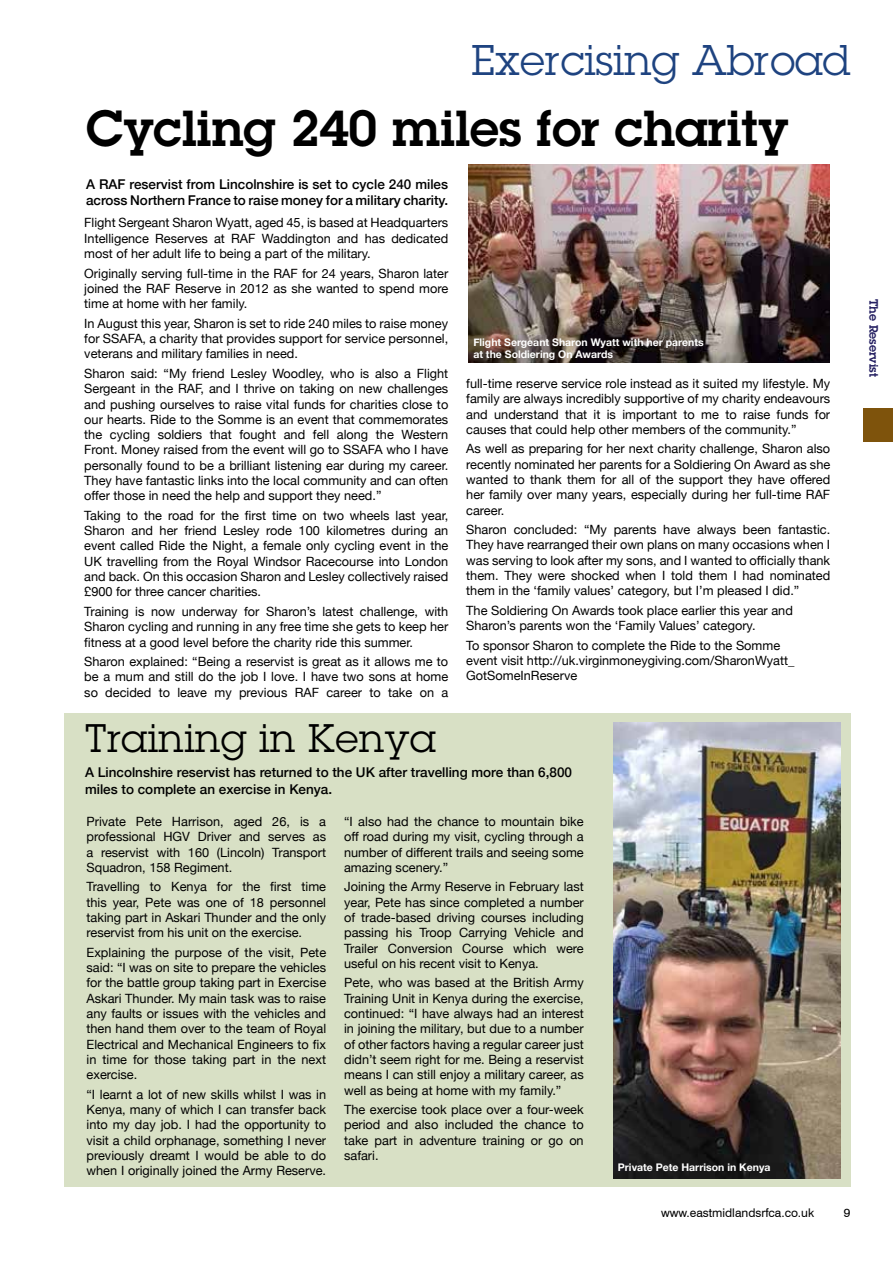
<style>
.page{position:relative;width:893px;height:1263px;background:#fff}
.page>*{position:absolute;margin:0;border:0;box-sizing:border-box;transform-origin:0 0}
.t1{font:600 49.5px "Lubalin Graph";color:#000}
.t2{font:42px "Lubalin Graph";color:#1e4380}
.t3{font:39px "Lubalin Graph";letter-spacing:.01em;color:#000}
.t4{font:500 13.5px/16.2px "Helvetica Neue";color:#000}
.t5{font:12.75px/15.3px "Helvetica Neue";color:#000;text-align:justify}
.t6{font:12px "Swiss 721 BT";color:#000}
.t7{font:600 12px "Lubalin Graph";color:#241f61}
.t8{font:700 10.5px/12.6px "Helvetica Neue";color:#fff}
</style>
<div class="page">
<div style="left:863px;top:408px;width:30px;height:33px;background:#7e530c"></div>
<div style="left:64px;top:714px;width:786px;height:473px;background:#d8e0c5"></div>
<img style="left:614px;top:722px;width:226px;height:457px">
<img style="left:468px;top:164px;width:362px;height:198px">
<h2 class="t2" style="left:472px;top:34px;width:380px">Exercising Abroad</h2>
<h1 class="t1" style="left:86px;top:96px;width:703px">Cycling 240 miles for charity</h1>
<p class="t4" style="left:86px;top:175px;width:364px">A RAF reservist from Lincolnshire is set to cycle 240 miles across Northern France to raise money for a military charity.</p>
<p class="t5" style="left:84px;top:216px;width:365px">Flight Sergeant Sharon Wyatt, aged 45, is based at Headquarters Intelligence Reserves at RAF Waddington and has dedicated most of her adult life to being a part of the military.</p>
<p class="t5" style="left:84px;top:266px;width:365px">Originally serving full-time in the RAF for 24 years, Sharon later joined the RAF Reserve in 2012 as she wanted to spend more time at home with her family.</p>
<p class="t5" style="left:84px;top:316px;width:365px">In August this year, Sharon is set to ride 240 miles to raise money for SSAFA, a charity that provides support for service personnel, veterans and military families in need.</p>
<p class="t5" style="left:84px;top:366px;width:365px">Sharon said: “My friend Lesley Woodley, who is also a Flight Sergeant in the RAF, and I thrive on taking on new challenges and pushing ourselves to raise vital funds for charities close to our hearts. Ride to the Somme is an event that commemorates the cycling soldiers that fought and fell along the Western Front. Money raised from the event will go to SSAFA who I have personally found to be a brilliant listening ear during my career.<br>They have fantastic links into the local community and can often offer those in need the help and support they need.”</p>
<p class="t5" style="left:84px;top:508px;width:365px">Taking to the road for the first time on two wheels last year, Sharon and her friend Lesley rode 100 kilometres during an event called Ride the Night, a female only cycling event in the UK travelling from the Royal Windsor Racecourse into London and back. On this occasion Sharon and Lesley collectively raised £900 for three cancer charities.</p>
<p class="t5" style="left:84px;top:604px;width:365px">Training is now underway for Sharon’s latest challenge, with Sharon cycling and running in any free time she gets to keep her fitness at a good level before the charity ride this summer.</p>
<p class="t5" style="left:84px;top:655px;width:366px">Sharon explained: “Being a reservist is great as it allows me to be a mum and still do the job I love. I have two sons at home so decided to leave my previous RAF career to take on a</p>
<h3 class="t3" style="left:85px;top:714px;width:352px">Training in Kenya</h3>
<p class="t8" style="left:473px;top:336px;width:232px">Flight Sergeant Sharon Wyatt with her parents at the Soldiering On Awards</p>
<p class="t5" style="left:466px;top:376px;width:365px">full-time reserve service role instead as it suited my lifestyle. My family are always incredibly supportive of my charity endeavours and understand that it is important to me to raise funds for causes that could help other members of the community.”</p>
<p class="t5" style="left:466px;top:442px;width:365px">As well as preparing for her next charity challenge, Sharon also recently nominated her parents for a Soldiering On Award as she wanted to thank them for all of the support they have offered her family over many years, especially during her full-time RAF career.</p>
<p class="t5" style="left:466px;top:523px;width:365px">Sharon concluded: “My parents have always been fantastic.<br>They have rearranged their own plans on many occasions when I was serving to look after my sons, and I wanted to officially thank them. They were shocked when I told them I had nominated them in the ‘family values’ category, but I’m pleased I did.”</p>
<p class="t5" style="left:466px;top:603px;width:328px">The Soldiering On Awards took place earlier this year and<br>Sharon’s parents won the ‘Family Values’ category.</p>
<p class="t5" style="left:466px;top:638px;width:330px;text-align:left">To sponsor Sharon to complete the Ride to the Somme event visit http://uk.virginmoneygiving.com/SharonWyatt_<br>GotSomeInReserve</p>
<p class="t4" style="left:85px;top:763px;width:488px">A Lincolnshire reservist has returned to the UK after travelling more than 6,800 miles to complete an exercise in Kenya.</p>
<p class="t5" style="left:87px;top:814px;width:241px">Private Pete Harrison, aged 26, is a professional HGV Driver and serves as a reservist with 160 (Lincoln) Transport Squadron, 158 Regiment.</p>
<p class="t5" style="left:87px;top:880px;width:241px">Travelling to Kenya for the first time this year, Pete was one of 18 personnel taking part in Askari Thunder and the only reservist from his unit on the exercise.</p>
<p class="t5" style="left:87px;top:945px;width:241px">Explaining the purpose of the visit, Pete said: “I was on site to prepare the vehicles for the battle group taking part in Exercise Askari Thunder. My main task was to raise any faults or issues with the vehicles and then hand them over to the team of Royal Electrical and Mechanical Engineers to fix in time for those taking part in the next exercise.</p>
<p class="t5" style="left:87px;top:1087px;width:241px">“I learnt a lot of new skills whilst I was in Kenya, many of which I can transfer back into my day job. I had the opportunity to visit a child orphanage, something I never previously dreamt I would be able to do when I originally joined the Army Reserve.</p>
<p class="t5" style="left:344px;top:814px;width:241px">“I also had the chance to mountain bike off road during my visit, cycling through a number of different trails and seeing some amazing scenery.”</p>
<p class="t5" style="left:344px;top:880px;width:241px">Joining the Army Reserve in February last year, Pete has since completed a number of trade-based driving courses including passing his Troop Carrying Vehicle and Trailer Conversion Course which were useful on his recent visit to Kenya.</p>
<p class="t5" style="left:344px;top:976px;width:241px">Pete, who was based at the British Army Training Unit in Kenya during the exercise, continued: “I have always had an interest in joining the military, but due to a number of other factors having a regular career just didn’t seem right for me. Being a reservist means I can still enjoy a military career, as well as being at home with my family.”</p>
<p class="t5" style="left:344px;top:1103px;width:241px">The exercise took place over a four-week period and also included the chance to take part in adventure training or go on safari.</p>
<p class="t8" style="left:618px;top:1161px;width:154px">Private Pete Harrison in Kenya</p>
<p class="t6" style="left:661px;top:1205px;width:155px">www.eastmidlandsrfca.co.uk</p>
<p class="t6" style="left:844px;top:1205px;width:8px">9</p>
<p class="t7" style="left:882px;top:299px;width:79px;rotate:90deg">The Reservist</p>
</div>
